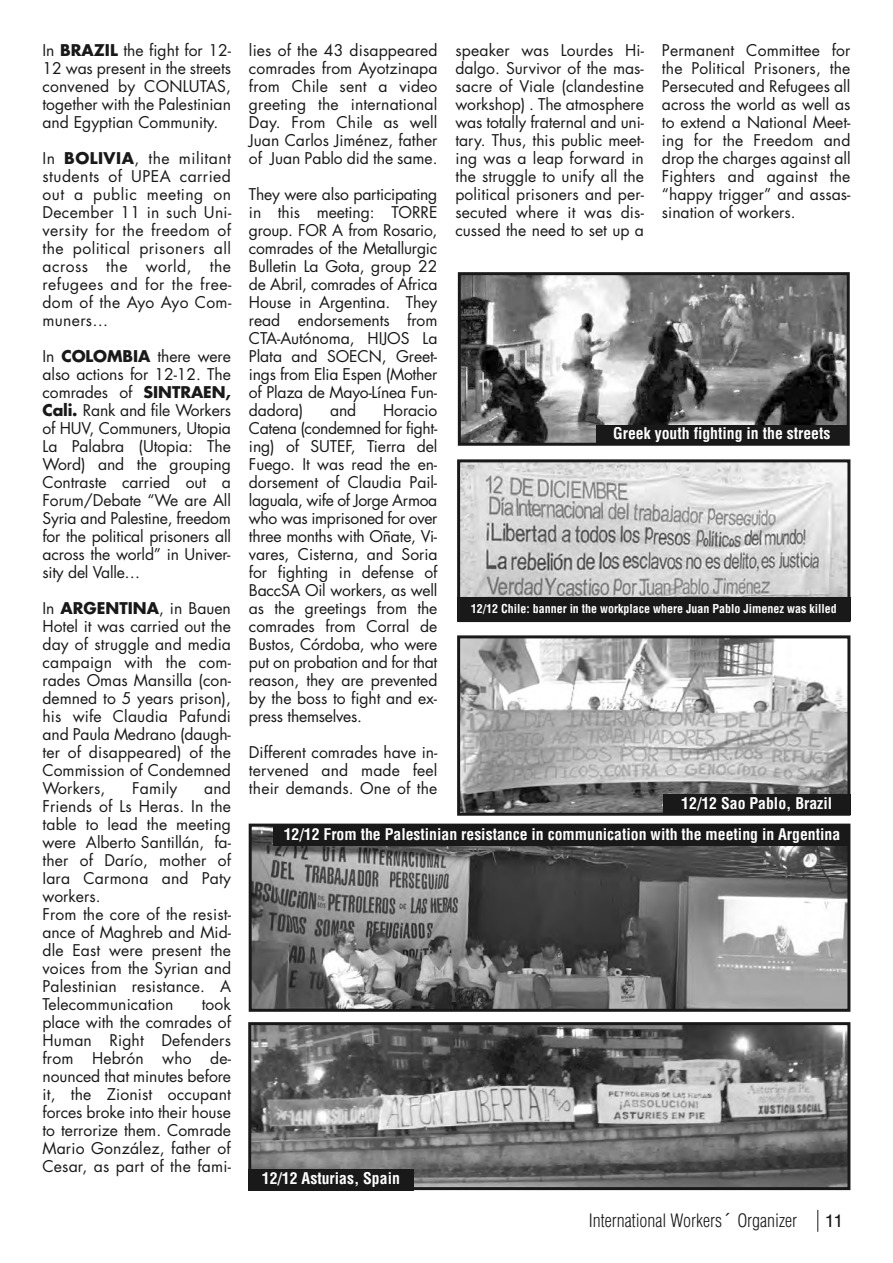
<style>
.page{position:relative;width:893px;height:1263px;background:#fff}
.page>*{position:absolute;margin:0;border:0;box-sizing:border-box;transform-origin:0 0}
.t1{font:300 condensed 18px "Helvetica";color:#191919}
.t2{font:18px "Helvetica";color:#191919}
.t3{font:15.75px/18px "Futura";letter-spacing:.005em;color:#191919;text-align:justify}
.t4{font:700 condensed 15.75px "Helvetica";color:#fff}
.t5{font:700 condensed 12px "Helvetica";color:#fff}
.s1{font-weight:700}
.s2{font-family:"Lucida Grande";font-weight:400;font-stretch:normal}
</style>
<div class="page">
<img style="left:253px;top:827px;width:593px;height:181px">
<div style="left:249px;top:823px;width:601px;height:189px;border:3px solid #191919"></div>
<svg style="left:817px;top:1210px;width:1px;height:22px"></svg>
<img style="left:461px;top:463px;width:385px;height:135px">
<div style="left:457px;top:459px;width:393px;height:163px;border:3px solid #191919"></div>
<img style="left:252px;top:1026px;width:594px;height:160px">
<div style="left:248px;top:1022px;width:602px;height:168px;border:3px solid #191919"></div>
<img style="left:462px;top:276px;width:384px;height:166px">
<div style="left:458px;top:272px;width:392px;height:174px;border:3px solid #191919"></div>
<img style="left:461px;top:639px;width:385px;height:173px">
<div style="left:457px;top:635px;width:393px;height:181px;border:3px solid #191919"></div>
<div style="left:596px;top:425px;width:251px;height:19px;background:#191919"></div>
<div style="left:248px;top:1169px;width:166px;height:21px;background:#191919"></div>
<div style="left:457px;top:598px;width:393px;height:23px;background:#191919"></div>
<div style="left:273px;top:826px;width:577px;height:19px;background:#191919"></div>
<div style="left:663px;top:794px;width:187px;height:21px;background:#191919"></div>
<p class="t3" style="left:43px;top:42px;width:190px">In <span class="s1">BRAZIL</span> the fight for 12- 12 was present in the streets convened by CONLUTAS, together with the Palestinian and Egyptian Community.</p>
<p class="t3" style="left:43px;top:150px;width:190px">In <span class="s1">BOLIVIA</span>, the militant students of UPEA carried out a public meeting on December 11 in such Uni&shy;versity for the freedom of the political prisoners all across the world, the refugees and for the free&shy;dom of the Ayo Ayo Com&shy;muners…</p>
<p class="t3" style="left:43px;top:348px;width:190px">In <span class="s1">COLOMBIA</span> there were also actions for 12-12. The comrades of <span class="s1">SINTRAEN, Cali.</span> Rank and file Workers of HUV, Communers, Utopia La Palabra (Utopia: The Word) and the grouping Contraste carried out a Forum/Debate “We are All Syria and Palestine, freedom for the political prisoners all across the world” in Univer&shy;sity del Valle…</p>
<p class="t3" style="left:43px;top:600px;width:190px">In <span class="s1">ARGENTINA</span>, in Bauen Hotel it was carried out the day of struggle and media campaign with the com&shy;rades Omas Mansilla (con&shy;demned to 5 years prison), his wife Claudia Pafundi and Paula Medrano (daugh&shy;ter of disappeared) of the Commission of Condemned Workers,</p>
<p class="t3" style="left:43px;top:780px;width:190px;text-align:left;text-indent:162px">and<br>Friends of Ls Heras. In the table to lead the meeting were Alberto Santillán, fa&shy;ther of Darío, mother of<br>Iara Carmona and Paty workers.<br>From the core of the resist&shy;ance of Maghreb and Mid&shy;dle East were present the voices from the Syrian and<br>Palestinian resistance. A<br>Telecommunication</p>
<p class="t3" style="left:132px;top:780px;width:46px">Family</p>
<p class="t3" style="left:42px;top:996px;width:190px;text-indent:159px">took place with the comrades of Human Right Defenders from Hebrón who de&shy;nounced that minutes before it, the Zionist occupant forces broke into their house to terrorize them. Comrade Mario González, father of Cesar, as part of the fami-</p>
<p class="t3" style="left:249px;top:42px;width:190px">lies of the 43 disappeared comrades from Ayotzinapa from Chile sent a video greeting the international Day. From Chile as well Juan Carlos Jiménez, father of Juan Pablo did the same.</p>
<p class="t3" style="left:249px;top:186px;width:190px">They were also participating in this meeting: TORRE group. FOR A from Rosario, comrades of the Metallurgic Bulletin La Gota, group 22 de Abril, comrades of Africa House in Argentina. They read endorsements from CTA-Autónoma, HIJOS La Plata and SOECN, Greet&shy;ings from Elia Espen (Mother of Plaza de Mayo-Línea Fun&shy;dadora)</p>
<p class="t3" style="left:330px;top:402px;width:28px">and</p>
<p class="t3" style="left:249px;top:402px;width:190px;text-indent:134px">Horacio Catena (condemned for fight&shy;ing) of SUTEF, Tierra del Fuego. It was read the en&shy;dorsement of Claudia Pail&shy;laguala, wife of Jorge Armoa who was imprisoned for over three months with Oñate, Vi&shy;vares, Cisterna, and Soria for fighting in defense of BaccSA Oil workers, as well as the greetings from the comrades from Corral de Bustos, Córdoba, who were put on probation and for that reason, they are prevented by the boss to fight and ex&shy;press themselves.</p>
<p class="t3" style="left:249px;top:744px;width:190px">Different comrades have in&shy;tervened and made feel their demands. One of the</p>
<p class="t3" style="left:455px;top:42px;width:190px">speaker was Lourdes Hi&shy;dalgo. Survivor of the mas&shy;sacre of Viale (clandestine workshop) . The atmosphere was totally fraternal and uni&shy;tary. Thus, this public meet&shy;ing was a leap forward in the struggle to unify all the political prisoners and per&shy;secuted where it was dis&shy;cussed the need to set up a</p>
<p class="t3" style="left:662px;top:42px;width:190px">Permanent Committee for the Political Prisoners, the Persecuted and Refugees all across the world as well as to extend a National Meet&shy;ing for the Freedom and drop the charges against all Fighters and against the “happy trigger” and assas&shy;sination of workers.</p>
<p class="t4" style="left:613px;top:427px;width:219px">Greek youth fighting in the streets</p>
<p class="t5" style="left:471px;top:604px;width:368px">12/12 Chile: banner in the workplace where Juan Pablo Jimenez was killed</p>
<p class="t4" style="left:681px;top:797px;width:152px">12/12 Sao Pablo, Brazil</p>
<p class="t4" style="left:284px;top:828px;width:558px">12/12 From the Palestinian resistance in communication with the meeting in Argentina</p>
<p class="t4" style="left:262px;top:1172px;width:140px">12/12 Asturias, Spain</p>
<p class="t1" style="left:589px;top:1213px;width:210px">International Workers<span class="s2">´</span> Organizer</p>
<p class="t2" style="left:825px;top:1210px;width:20px">11</p>
</div>
